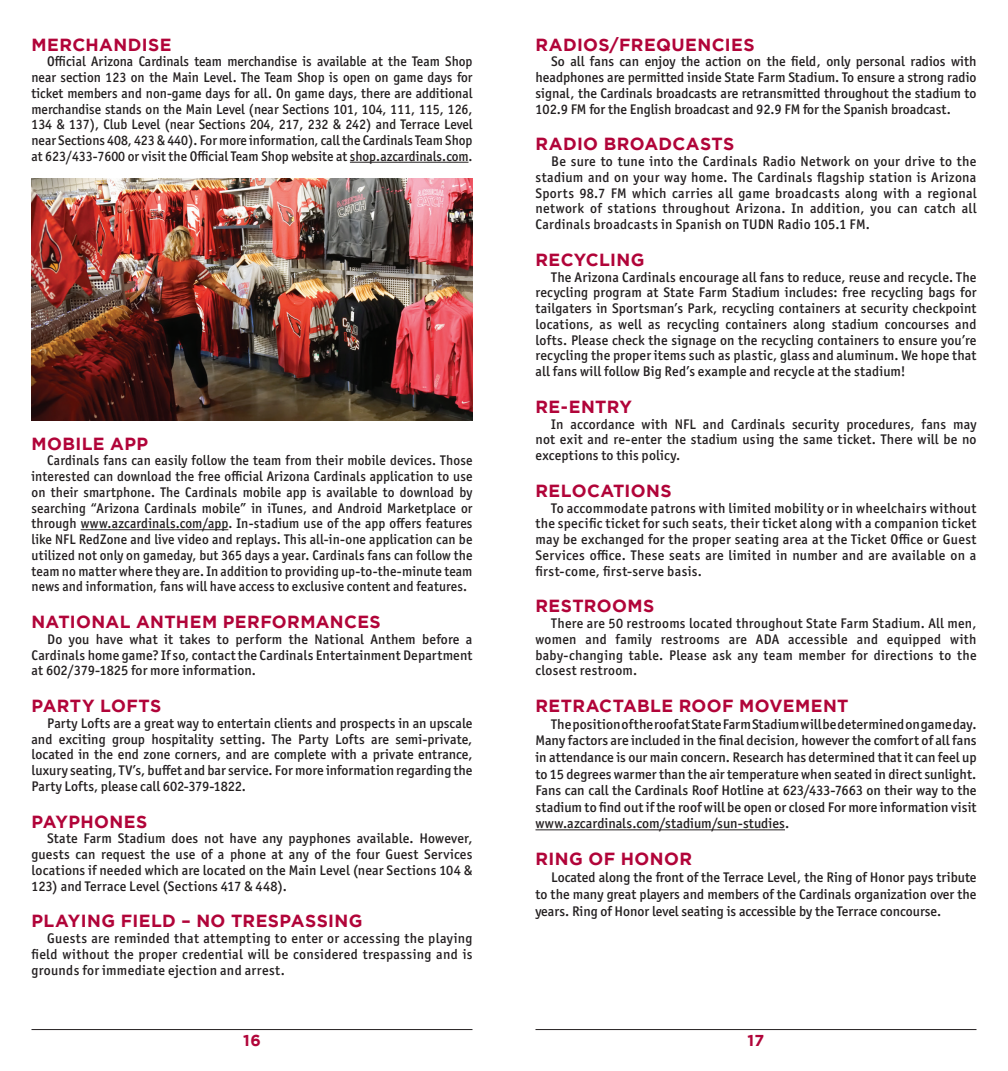
<style>
.page{position:relative;width:1008px;height:1071px;background:#fff}
.page>*{position:absolute;margin:0;border:0;box-sizing:border-box;transform-origin:0 0}
.Sub-subhead{font:700 17.5px "Gotham";letter-spacing:.025em;color:#b10439}
.t1{font:700 15.75px "Gotham";color:#b10439}
.body{font:500 14px/15.8px "Officina Sans ITC Pro";letter-spacing:.01em;color:#231f20;text-align:justify}
</style>
<div class="page">
<hr style="left:32px;top:1029px;width:440px;height:1px;background:#231f20">
<hr style="left:536px;top:1029px;width:440px;height:1px;background:#231f20">
<hr style="left:536px;top:829px;width:249px;height:1px;background:#231f20">
<hr style="left:350px;top:162px;width:119px;height:1px;background:#231f20">
<hr style="left:81px;top:529px;width:147px;height:1px;background:#231f20">
<img style="left:32px;top:179px;width:440px;height:242px">
<p class="Sub-subhead" style="left:32px;top:34px;width:141px">MERCHANDISE</p>
<p class="body" style="left:32px;top:54px;width:443px;text-indent:16px">Official Arizona Cardinals team merchandise is available at the Team Shop near section 123 on the Main Level. The Team Shop is open on game days for ticket members and non-game days for all. On game days, there are additional merchandise stands on the Main Level (near Sections 101, 104, 111, 115, 126, 134 &amp; 137), Club Level (near Sections 204, 217, 232 &amp; 242) and Terrace Level near Sections 408, 423 &amp; 440). For more information, call the Cardinals Team Shop at 623/433-7600 or visit the Official Team Shop website at shop.azcardinals.com.</p>
<p class="Sub-subhead" style="left:32px;top:433px;width:118px">MOBILE APP</p>
<p class="body" style="left:32px;top:453px;width:443px;text-indent:16px">Cardinals fans can easily follow the team from their mobile devices. Those interested can download the free official Arizona Cardinals application to use on their smartphone. The Cardinals mobile app is available to download by searching “Arizona Cardinals mobile” in iTunes, and Android Marketplace or through www.azcardinals.com/app. In-stadium use of the app offers features like NFL RedZone and live video and replays. This all-in-one application can be utilized not only on gameday, but 365 days a year. Cardinals fans can follow the team no matter where they are. In addition to providing up-to-the-minute team news and information, fans will have access to exclusive content and features.</p>
<p class="Sub-subhead" style="left:32px;top:612px;width:351px">NATIONAL ANTHEM PERFORMANCES</p>
<p class="body" style="left:32px;top:631px;width:443px;text-indent:16px">Do you have what it takes to perform the National Anthem before a Cardinals home game? If so, contact the Cardinals Entertainment Department at 602/379-1825 for more information.</p>
<p class="Sub-subhead" style="left:32px;top:696px;width:131px">PARTY LOFTS</p>
<p class="body" style="left:32px;top:715px;width:443px;text-indent:16px">Party Lofts are a great way to entertain clients and prospects in an upscale and exciting group hospitality setting. The Party Lofts are semi-private, located in the end zone corners, and are complete with a private entrance, luxury seating, TV’s, buffet and bar service. For more information regarding the Party Lofts, please call 602-379-1822.</p>
<p class="Sub-subhead" style="left:32px;top:811px;width:117px">PAYPHONES</p>
<p class="body" style="left:32px;top:831px;width:443px;text-indent:16px">State Farm Stadium does not have any payphones available. However, guests can request the use of a phone at any of the four Guest Services locations if needed which are located on the Main Level (near Sections 104 &amp; 123) and Terrace Level (Sections 417 &amp; 448).</p>
<p class="Sub-subhead" style="left:32px;top:911px;width:333px">PLAYING FIELD – NO TRESPASSING</p>
<p class="body" style="left:32px;top:930px;width:443px;text-indent:16px">Guests are reminded that attempting to enter or accessing the playing field without the proper credential will be considered trespassing and is grounds for immediate ejection and arrest.</p>
<p class="Sub-subhead" style="left:536px;top:34px;width:221px">RADIOS/FREQUENCIES</p>
<p class="body" style="left:536px;top:54px;width:443px;text-indent:16px">So all fans can enjoy the action on the field, only personal radios with headphones are permitted inside State Farm Stadium. To ensure a strong radio signal, the Cardinals broadcasts are retransmitted throughout the stadium to 102.9 FM for the English broadcast and 92.9 FM for the Spanish broadcast.</p>
<p class="Sub-subhead" style="left:536px;top:134px;width:201px">RADIO BROADCASTS</p>
<p class="body" style="left:536px;top:153px;width:443px;text-indent:16px">Be sure to tune into the Cardinals Radio Network on your drive to the stadium and on your way home. The Cardinals flagship station is Arizona Sports 98.7 FM which carries all game broadcasts along with a regional network of stations throughout Arizona. In addition, you can catch all Cardinals broadcasts in Spanish on TUDN Radio 105.1 FM.</p>
<p class="Sub-subhead" style="left:536px;top:250px;width:110px">RECYCLING</p>
<p class="body" style="left:536px;top:269px;width:443px;text-indent:16px">The Arizona Cardinals encourage all fans to reduce, reuse and recycle. The recycling program at State Farm Stadium includes: free recycling bags for tailgaters in Sportsman’s Park, recycling containers at security checkpoint locations, as well as recycling containers along stadium concourses and lofts. Please check the signage on the recycling containers to ensure you’re recycling the proper items such as plastic, glass and aluminum. We hope that all fans will follow Big Red’s example and recycle at the stadium!</p>
<p class="Sub-subhead" style="left:536px;top:397px;width:98px">RE-ENTRY</p>
<p class="body" style="left:536px;top:416px;width:443px;text-indent:16px">In accordance with NFL and Cardinals security procedures, fans may not exit and re-enter the stadium using the same ticket. There will be no exceptions to this policy.</p>
<p class="Sub-subhead" style="left:536px;top:481px;width:138px">RELOCATIONS</p>
<p class="body" style="left:536px;top:500px;width:443px;text-indent:16px">To accommodate patrons with limited mobility or in wheelchairs without the specific ticket for such seats, their ticket along with a companion ticket may be exchanged for the proper seating area at the Ticket Office or Guest Services office. These seats are limited in number and are available on a first-come, first-serve basis.</p>
<p class="Sub-subhead" style="left:536px;top:596px;width:120px">RESTROOMS</p>
<p class="body" style="left:536px;top:615px;width:443px;text-indent:16px">There are 50 restrooms located throughout State Farm Stadium. All men, women and family restrooms are ADA accessible and equipped with baby-changing table. Please ask any team member for directions to the closest restroom.</p>
<p class="Sub-subhead" style="left:536px;top:696px;width:315px">RETRACTABLE ROOF MOVEMENT</p>
<p class="body" style="left:536px;top:716px;width:443px;line-height:16.6px;text-indent:16px">The position of the roof at State Farm Stadium will be determined on game day.<br>Many factors are included in the final decision, however the comfort of all fans in attendance is our main concern. Research has determined that it can feel up to 15 degrees warmer than the air temperature when seated in direct sunlight.<br>Fans can call the Cardinals Roof Hotline at 623/433-7663 on their way to the stadium to find out if the roof will be open or closed For more information visit www.azcardinals.com/stadium/sun-studies.</p>
<p class="Sub-subhead" style="left:536px;top:849px;width:158px">RING OF HONOR</p>
<p class="body" style="left:536px;top:869px;width:443px;line-height:16.8px;text-indent:16px">Located along the front of the Terrace Level, the Ring of Honor pays tribute to the many great players and members of the Cardinals organization over the years. Ring of Honor level seating is accessible by the Terrace concourse.</p>
<p class="t1" style="left:243px;top:1031px;width:19px">16</p>
<p class="t1" style="left:748px;top:1031px;width:18px">17</p>
</div>
